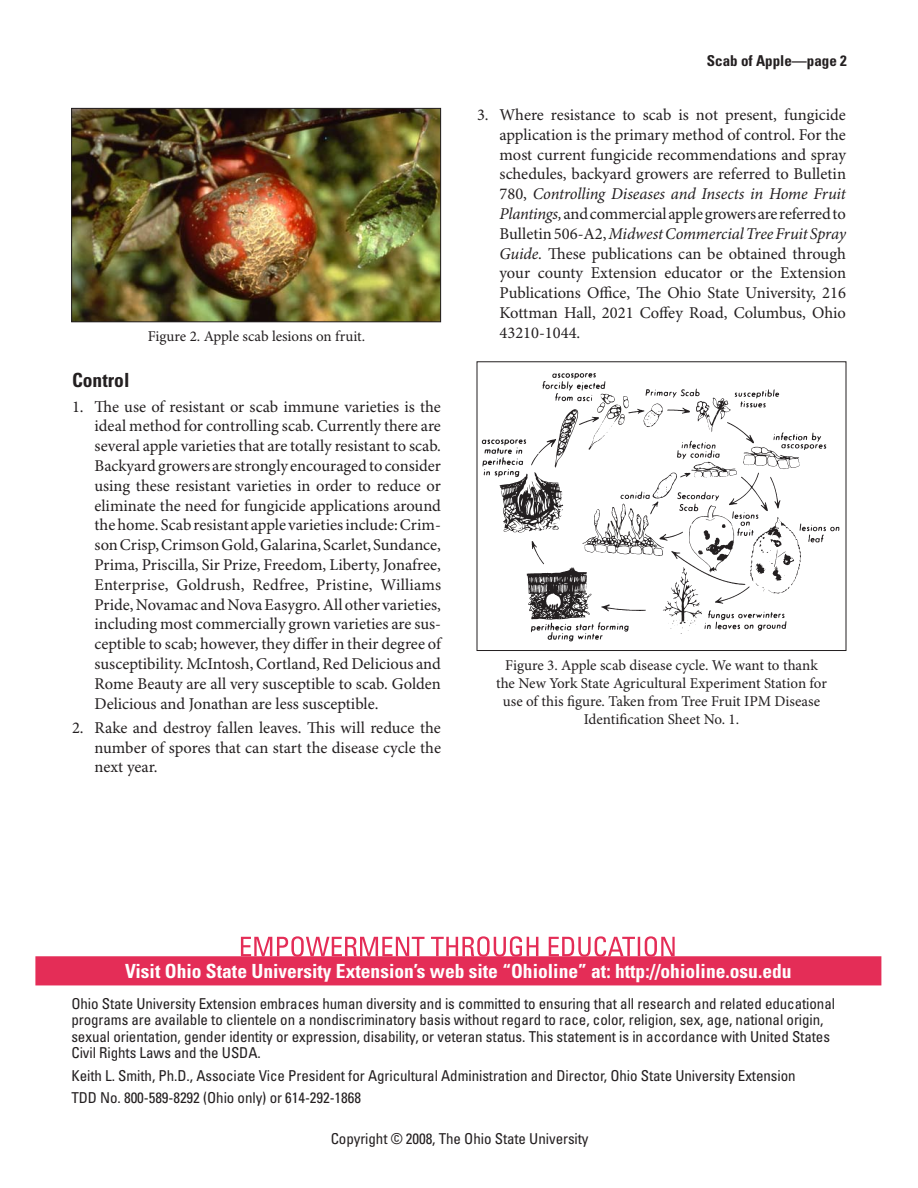
<style>
.page{position:relative;width:918px;height:1188px;background:#fff}
.page>*{position:absolute;margin:0;border:0;box-sizing:border-box;transform-origin:0 0}
.t1{font:700 condensed 19.5px "Univers";color:#fff}
.t2{font:700 condensed 19.5px "Univers";color:#231f20}
.Numbered_body{font:16.5px/19.8px "Minion Pro";letter-spacing:-.005em;color:#231f20;text-align:justify}
.Number_last_line{font:16.5px/19.8px "Minion Pro";color:#231f20;text-align:justify}
.copyright_and_discla{font:condensed 15px/16.5px "Univers";letter-spacing:-.005em;color:#231f20}
.t3{font:15px/18px "Minion Pro";color:#231f20;text-align:center}
.t4{font:700 condensed 15px "Univers";color:#231f20}
.s1{font-style:italic}
</style>
<div class="page">
<div style="left:36px;top:957px;width:845px;height:28px;background:#e42d57"></div>
<svg style="left:241px;top:936px;width:434px;height:21px"></svg>
<img style="left:73px;top:110px;width:366px;height:210px">
<div style="left:71px;top:108px;width:370px;height:214px;border:1px solid #231f20"></div>
<img style="left:481px;top:373px;width:359px;height:269px">
<div style="left:477px;top:361px;width:369px;height:290px;border:1px solid #231f20"></div>
<p class="t3" style="left:148px;top:328px;width:219px">Figure 2. Apple scab lesions on fruit.</p>
<h3 class="t2" style="left:72px;top:368px;width:59px">Control</h3>
<p class="Numbered_body" style="left:94px;top:397px;width:348px;text-indent:-22px">1. The use of resistant or scab immune varieties is the ideal method for controlling scab. Currently there are several apple varieties that are totally resistant to scab.<br>Backyard growers are strongly encouraged to consider using these resistant varieties in order to reduce or eliminate the need for fungicide applications around the home. Scab resistant apple varieties include: Crim&shy;son Crisp, Crimson Gold, Galarina, Scarlet, Sundance, Prima, Priscilla, Sir Prize, Freedom, Liberty, Jonafree, Enterprise, Goldrush, Redfree, Pristine, Williams Pride, Novamac and Nova Easygro. All other varieties, including most commercially grown varieties are sus&shy;ceptible to scab; however, they differ in their degree of susceptibility. McIntosh, Cortland, Red Delicious and Rome Beauty are all very susceptible to scab. Golden Delicious and Jonathan are less susceptible.</p>
<p class="Numbered_body" style="left:94px;top:718px;width:348px;text-indent:-22px">2. Rake and destroy fallen leaves. This will reduce the number of spores that can start the disease cycle the next year.</p>
<h3 class="t4" style="left:707px;top:51px;width:141px">Scab of Apple—page 2</h3>
<p class="Number_last_line" style="left:500px;top:106px;width:348px;text-indent:-22px">3. Where resistance to scab is not present, fungicide application is the primary method of control. For the most current fungicide recommendations and spray schedules, backyard growers are referred to Bulletin 780, <span class="s1">Controlling Diseases and Insects in Home Fruit Plantings,</span> and commercial apple growers are referred to Bulletin 506-A2, <span class="s1">Midwest Commercial Tree Fruit Spray Guide.</span> These publications can be obtained through your county Extension educator or the Extension Publications Office, The Ohio State University, 216<br>Kottman Hall, 2021 Coffey Road, Columbus, Ohio 43210-1044.</p>
<p class="t3" style="left:496px;top:657px;width:332px">Figure 3. Apple scab disease cycle. We want to thank the New York State Agricultural Experiment Station for use of this figure. Taken from Tree Fruit IPM Disease Identification Sheet No. 1.</p>
<h3 class="t1" style="left:125px;top:959px;width:668px">Visit Ohio State University Extension’s web site “Ohioline” at: http://ohioline.osu.edu</h3>
<p class="copyright_and_discla" style="left:71px;top:995px;width:765px">Ohio State University Extension embraces human diversity and is committed to ensuring that all research and related educational programs are available to clientele on a nondiscriminatory basis without regard to race, color, religion, sex, age, national origin, sexual orientation, gender identity or expression, disability, or veteran status. This statement is in accordance with United States Civil Rights Laws and the USDA.</p>
<p class="copyright_and_discla" style="left:71px;top:1067px;width:726px">Keith L. Smith, Ph.D., Associate Vice President for Agricultural Administration and Director, Ohio State University Extension</p>
<p class="copyright_and_discla" style="left:71px;top:1089px;width:291px">TDD No. 800-589-8292 (Ohio only) or 614-292-1868</p>
<p class="copyright_and_discla" style="left:331px;top:1130px;width:259px">Copyright © 2008, The Ohio State University</p>
</div>
